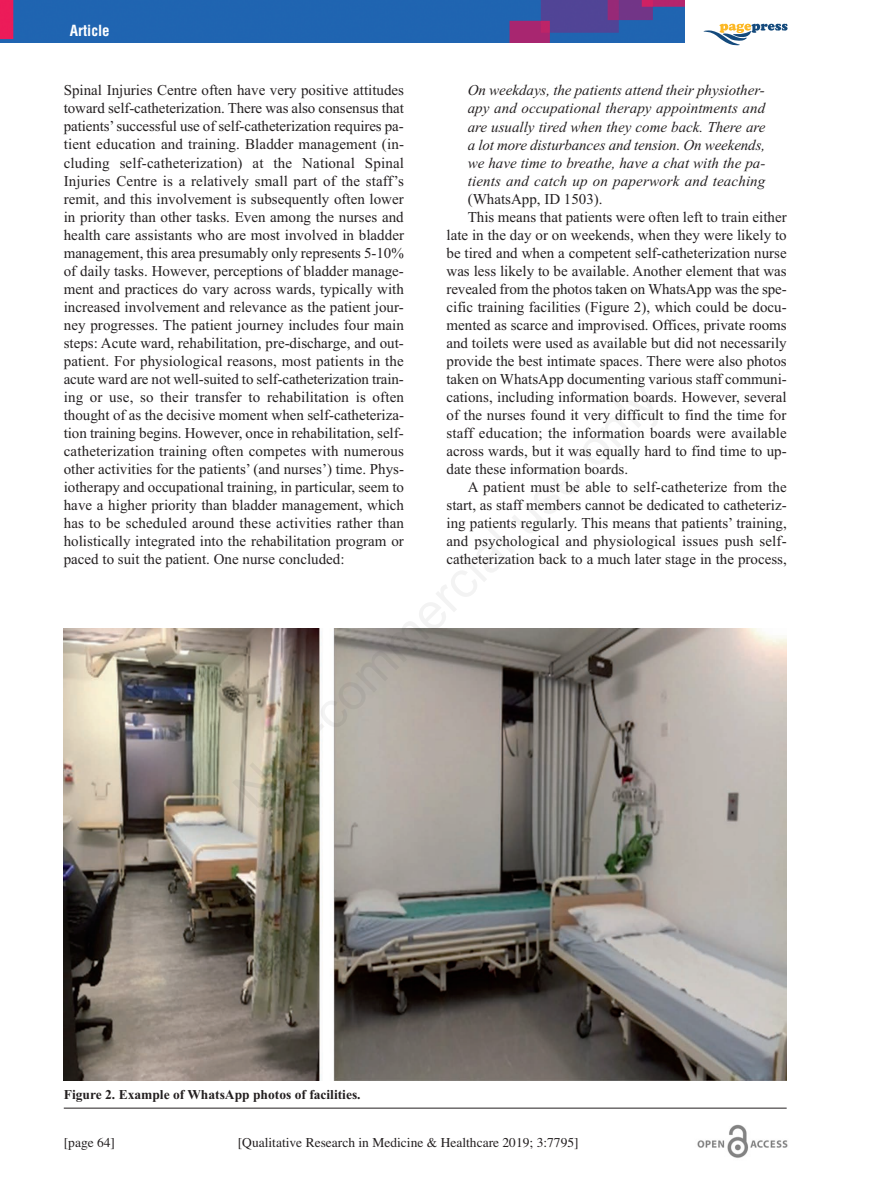
<style>
.page{position:relative;width:893px;height:1191px;background:#fff}
.page>*{position:absolute;margin:0;border:0;box-sizing:border-box;transform-origin:0 0}
.t1{font:15px/18px "Times New Roman";color:#231f20;text-align:justify}
.t2{font:italic 15px/18px "Times New Roman";letter-spacing:.01em;color:#231f20;text-align:justify}
.t3{font:700 condensed 15px "Helvetica";color:#fff}
.t4{font:13.5px "Times";color:#231f20}
.t5{font:700 13.5px "Times New Roman";color:#231f20}
</style>
<div class="page">
<img style="left:0;top:0;width:685px;height:42px">
<img style="left:697px;top:1124px;width:91px;height:34px">
<svg style="left:704px;top:23px;width:83px;height:22px"></svg>
<img style="left:64px;top:628px;width:723px;height:452px">
<hr style="left:64px;top:1107px;width:723px;height:1px;background:#231f20">
<p class="t3" style="left:70px;top:22px;width:42px">Article</p>
<p class="t1" style="left:64px;top:81px;width:342px">Spinal Injuries Centre often have very positive attitudes toward self-catheterization. There was also consensus that patients’ successful use of self-catheterization requires pa&shy;tient education and training. Bladder management (in&shy;cluding self-catheterization) at the National Spinal Injuries Centre is a relatively small part of the staff’s remit, and this involvement is subsequently often lower in priority than other tasks. Even among the nurses and health care assistants who are most involved in bladder management, this area presumably only represents 5-10% of daily tasks. However, perceptions of bladder manage&shy;ment and practices do vary across wards, typically with increased involvement and relevance as the patient jour&shy;ney progresses. The patient journey includes four main steps: Acute ward, rehabilitation, pre-discharge, and out&shy;patient. For physiological reasons, most patients in the acute ward are not well-suited to self-catheterization train&shy;ing or use, so their transfer to rehabilitation is often thought of as the decisive moment when self-catheteriza&shy;tion training begins. However, once in rehabilitation, self&shy;catheterization training often competes with numerous other activities for the patients’ (and nurses’) time. Phys&shy;iotherapy and occupational training, in particular, seem to have a higher priority than bladder management, which has to be scheduled around these activities rather than holistically integrated into the rehabilitation program or paced to suit the patient. One nurse concluded:</p>
<p class="t2" style="left:468px;top:81px;width:299px">On weekdays, the patients attend their physiother&shy;apy and occupational therapy appointments and are usually tired when they come back. There are a lot more disturbances and tension. On weekends, we have time to breathe, have a chat with the pa&shy;tients and catch up on paperwork and teaching</p>
<p class="t1" style="left:468px;top:189px;width:136px">(WhatsApp, ID 1503).</p>
<p class="t1" style="left:468px;top:207px;width:320px">This means that patients were often left to train either</p>
<p class="t1" style="left:446px;top:225px;width:342px">late in the day or on weekends, when they were likely to</p>
<p class="t1" style="left:446px;top:243px;width:342px">be tired and when a competent self-catheterization nurse</p>
<p class="t1" style="left:446px;top:261px;width:342px">was less likely to be available. Another element that was</p>
<p class="t1" style="left:446px;top:279px;width:342px">revealed from the photos taken on WhatsApp was the spe-</p>
<p class="t1" style="left:446px;top:297px;width:342px">cific training facilities (Figure 2), which could be docu-</p>
<p class="t1" style="left:446px;top:315px;width:342px">mented as scarce and improvised. Offices, private rooms</p>
<p class="t1" style="left:446px;top:333px;width:342px">and toilets were used as available but did not necessarily</p>
<p class="t1" style="left:446px;top:351px;width:342px">provide the best intimate spaces. There were also photos</p>
<p class="t1" style="left:446px;top:369px;width:342px">taken on WhatsApp documenting various staff communi-</p>
<p class="t1" style="left:446px;top:387px;width:342px">cations, including information boards. However, several</p>
<p class="t1" style="left:446px;top:405px;width:341px">of the nurses found it very difficult to find the time for</p>
<p class="t1" style="left:446px;top:423px;width:342px">staff education; the information boards were available</p>
<p class="t1" style="left:446px;top:441px;width:342px">across wards, but it was equally hard to find time to up-</p>
<p class="t1" style="left:446px;top:459px;width:183px">date these information boards.</p>
<p class="t1" style="left:468px;top:477px;width:320px">A patient must be able to self-catheterize from the</p>
<p class="t1" style="left:446px;top:495px;width:342px">start, as staff members cannot be dedicated to catheteriz-</p>
<p class="t1" style="left:446px;top:513px;width:342px">ing patients regularly. This means that patients’ training,</p>
<p class="t1" style="left:446px;top:531px;width:342px">and psychological and physiological issues push self-</p>
<p class="t1" style="left:446px;top:549px;width:342px">catheterization back to a much later stage in the process,</p>
<p class="t5" style="left:64px;top:1086px;width:298px">Figure 2. Example of WhatsApp photos of facilities.</p>
<p class="t4" style="left:64px;top:1134px;width:53px">[page 64]</p>
<p class="t4" style="left:238px;top:1134px;width:342px">[Qualitative Research in Medicine &amp; Healthcare 2019; 3:7795]</p>
</div>
